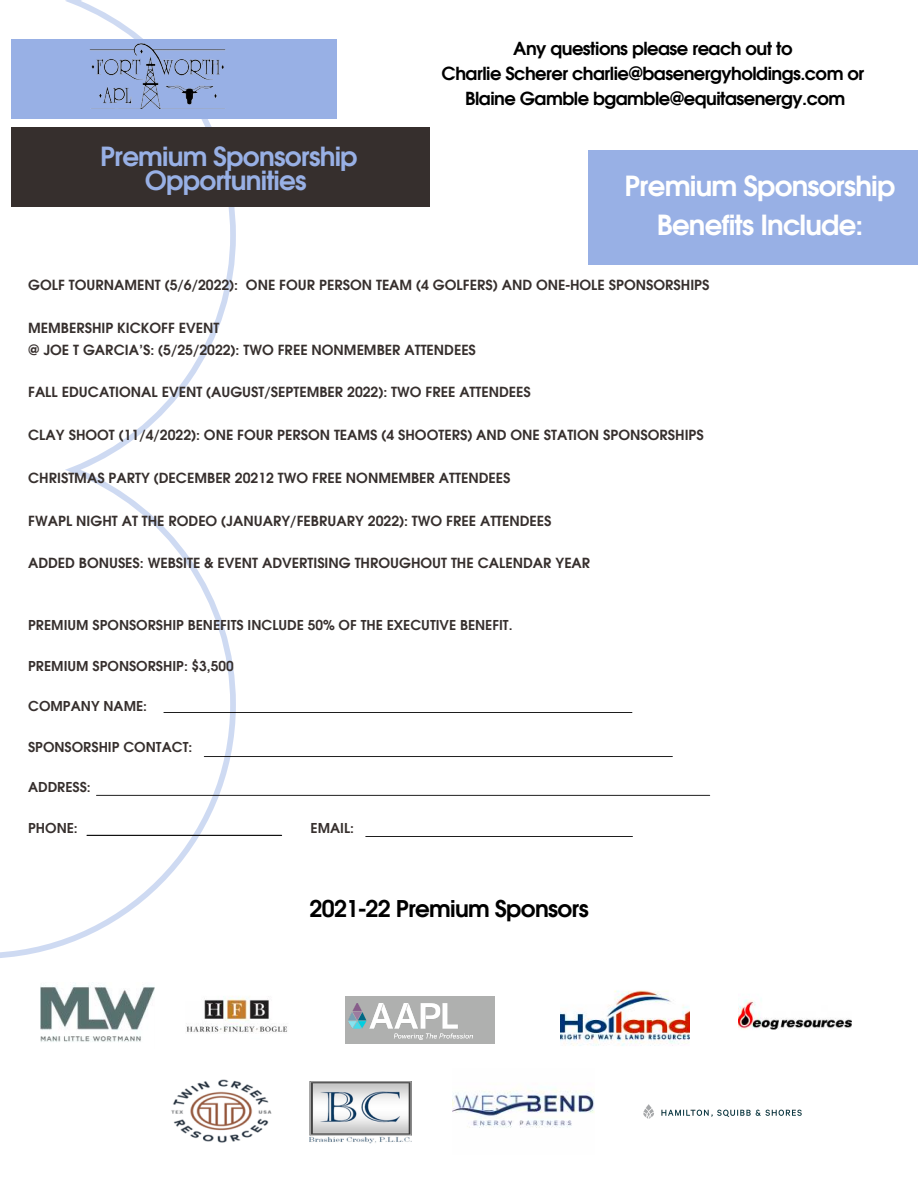
<style>
.page{position:relative;width:918px;height:1188px;background:#fff}
.page>*{position:absolute;margin:0;border:0;box-sizing:border-box;transform-origin:0 0}
.t1{font:700 27.75px "Evolventa";letter-spacing:-.03em;color:#fff}
.t2{font:700 26.4px/23.7px "Evolventa";letter-spacing:-.03em;color:#98b0e5;text-align:center}
.t3{font:700 23.1px "Evolventa";letter-spacing:-.03em;color:#000}
.t4{font:700 18px "Evolventa";letter-spacing:-.03em;color:#000}
.t5{font:700 13.95px "Evolventa";color:#362f2d}
.t6{font:700 13.65px "Evolventa";color:#362f2d}
</style>
<div class="page">
<svg style="left:0;top:0;width:236px;height:958px"></svg>
<div style="left:12px;top:39px;width:325px;height:80px;background:#98b0e5"></div>
<div style="left:588px;top:151px;width:330px;height:114px;background:#98b0e5"></div>
<div style="left:12px;top:127px;width:418px;height:80px;background:#362f2d"></div>
<img style="left:89px;top:43px;width:137px;height:66px">
<hr style="left:164px;top:712px;width:468px;height:1px;background:#000">
<hr style="left:204px;top:756px;width:468px;height:1px;background:#000">
<hr style="left:97px;top:795px;width:613px;height:1px;background:#000">
<hr style="left:366px;top:836px;width:266px;height:1px;background:#000">
<hr style="left:87px;top:835px;width:195px;height:1px;background:#000">
<img style="left:186px;top:996px;width:102px;height:37px">
<img style="left:41px;top:982px;width:113px;height:60px">
<img style="left:560px;top:990px;width:130px;height:56px">
<img style="left:309px;top:1082px;width:103px;height:61px">
<img style="left:171px;top:1080px;width:101px;height:63px">
<img style="left:452px;top:1090px;width:143px;height:38px">
<img style="left:738px;top:999px;width:114px;height:31px">
<img style="left:643px;top:1104px;width:159px;height:15px">
<div style="left:345px;top:997px;width:149px;height:47px;background:#afb0af"></div>
<img style="left:348px;top:1003px;width:124px;height:36px">
<p class="t2" style="left:100px;top:147px;width:259px">Premium Sponsorship<br>Opportunities</p>
<p class="t4" style="left:513px;top:41px;width:281px">Any questions please reach out to</p>
<p class="t4" style="left:442px;top:65px;width:425px">Charlie Scherer charlie@basenergyholdings.com or</p>
<p class="t4" style="left:465px;top:90px;width:382px">Blaine Gamble bgamble@equitasenergy.com</p>
<p class="t1" style="left:625px;top:174px;width:272px">Premium Sponsorship</p>
<p class="t1" style="left:657px;top:212px;width:208px">Benefits Include:</p>
<p class="t5" style="left:28px;top:279px;width:683px">GOLF TOURNAMENT (5/6/2022): ONE FOUR PERSON TEAM (4 GOLFERS) AND ONE-HOLE SPONSORSHIPS</p>
<p class="t5" style="left:28px;top:322px;width:193px">MEMBERSHIP KICKOFF EVENT</p>
<p class="t5" style="left:28px;top:343px;width:449px">@ JOE T GARCIA’S: (5/25/2022): TWO FREE NONMEMBER ATTENDEES</p>
<p class="t5" style="left:28px;top:386px;width:504px">FALL EDUCATIONAL EVENT (AUGUST/SEPTEMBER 2022): TWO FREE ATTENDEES</p>
<p class="t5" style="left:28px;top:429px;width:677px">CLAY SHOOT (11/4/2022): ONE FOUR PERSON TEAMS (4 SHOOTERS) AND ONE STATION SPONSORSHIPS</p>
<p class="t5" style="left:28px;top:472px;width:484px">CHRISTMAS PARTY (DECEMBER 20212 TWO FREE NONMEMBER ATTENDEES</p>
<p class="t5" style="left:28px;top:514px;width:525px">FWAPL NIGHT AT THE RODEO (JANUARY/FEBRUARY 2022): TWO FREE ATTENDEES</p>
<p class="t5" style="left:28px;top:557px;width:564px">ADDED BONUSES: WEBSITE &amp; EVENT ADVERTISING THROUGHOUT THE CALENDAR YEAR</p>
<p class="t6" style="left:28px;top:620px;width:486px">PREMIUM SPONSORSHIP BENEFITS INCLUDE 50% OF THE EXECUTIVE BENEFIT.</p>
<p class="t6" style="left:28px;top:660px;width:207px">PREMIUM SPONSORSHIP: $3,500</p>
<p class="t6" style="left:28px;top:701px;width:121px">COMPANY NAME:</p>
<p class="t6" style="left:28px;top:741px;width:166px">SPONSORSHIP CONTACT:</p>
<p class="t6" style="left:28px;top:782px;width:64px">ADDRESS:</p>
<p class="t6" style="left:28px;top:822px;width:51px">PHONE:</p>
<p class="t6" style="left:311px;top:822px;width:45px">EMAIL:</p>
<p class="t3" style="left:310px;top:899px;width:281px">2021-22 Premium Sponsors</p>
</div>
